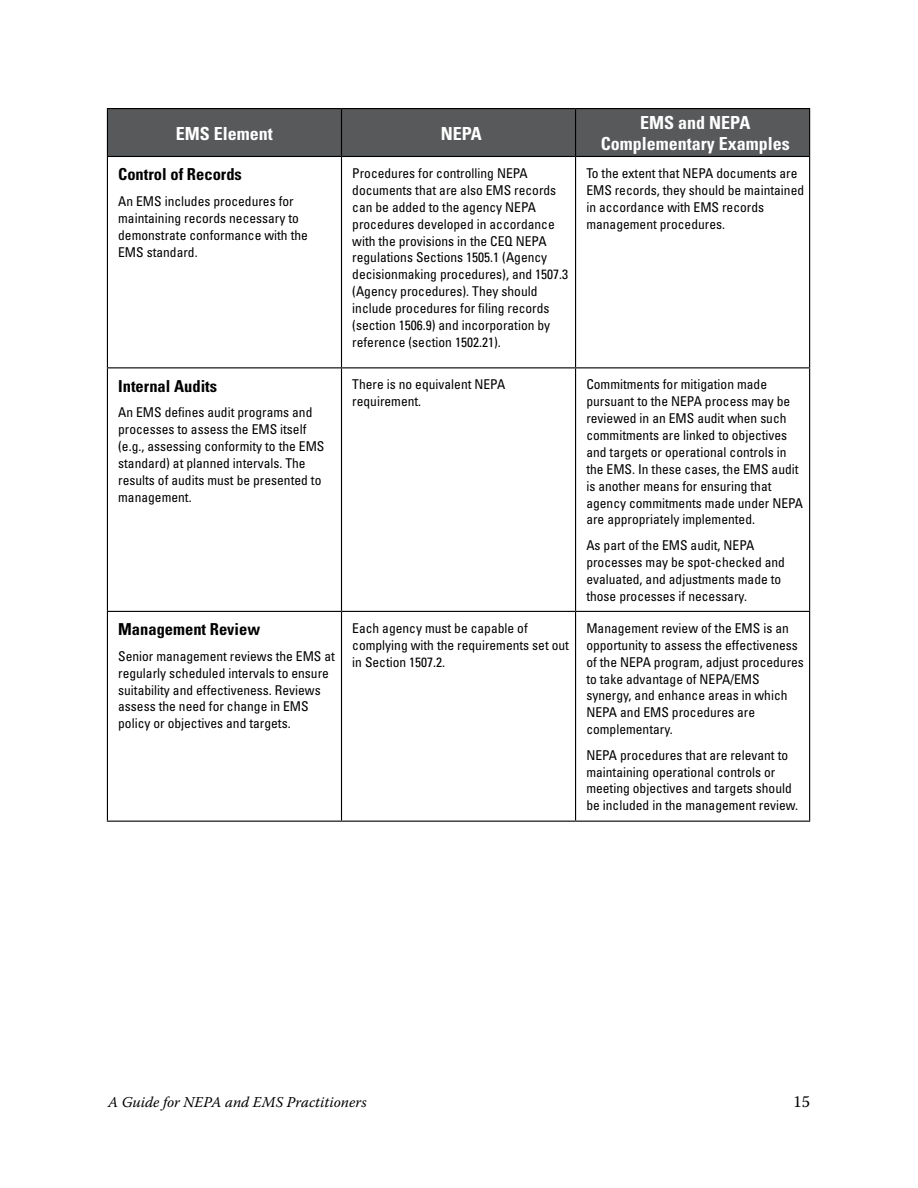
<style>
.page{position:relative;width:918px;height:1188px;background:#fff}
.page>*{position:absolute;margin:0;border:0;box-sizing:border-box;transform-origin:0 0}
.t1{font:700 condensed 18px/21.6px "Univers";color:#fff;text-align:center}
.t2{font:700 condensed 16.5px "Univers";color:#000}
.t3{font:16.5px "Warnock Pro";color:#000}
.t4{font:italic 15px "Warnock Pro";color:#000}
.t5{font:condensed 13.5px/16.8px "Univers";color:#000}
</style>
<div class="page">
<div style="left:108px;top:109px;width:701px;height:47px;background:#58595b"></div>
<hr style="left:107px;top:108px;width:235px;height:1px;background:#000">
<hr style="left:107px;top:109px;width:1px;height:47px;background:#000">
<hr style="left:342px;top:108px;width:234px;height:1px;background:#000">
<hr style="left:341px;top:109px;width:1px;height:47px;background:#000">
<hr style="left:576px;top:108px;width:234px;height:1px;background:#000">
<hr style="left:575px;top:109px;width:1px;height:47px;background:#000">
<hr style="left:809px;top:109px;width:1px;height:47px;background:#000">
<hr style="left:107px;top:156px;width:235px;height:1px;background:#000">
<hr style="left:107px;top:157px;width:1px;height:210px;background:#000">
<hr style="left:342px;top:156px;width:234px;height:1px;background:#000">
<hr style="left:341px;top:157px;width:1px;height:210px;background:#000">
<hr style="left:576px;top:156px;width:234px;height:1px;background:#000">
<hr style="left:575px;top:157px;width:1px;height:210px;background:#000">
<hr style="left:809px;top:157px;width:1px;height:210px;background:#000">
<hr style="left:107px;top:367px;width:235px;height:1px;background:#000">
<hr style="left:107px;top:368px;width:1px;height:243px;background:#000">
<hr style="left:342px;top:367px;width:234px;height:1px;background:#000">
<hr style="left:341px;top:368px;width:1px;height:243px;background:#000">
<hr style="left:576px;top:367px;width:234px;height:1px;background:#000">
<hr style="left:575px;top:368px;width:1px;height:243px;background:#000">
<hr style="left:809px;top:368px;width:1px;height:243px;background:#000">
<hr style="left:107px;top:611px;width:235px;height:1px;background:#000">
<hr style="left:107px;top:612px;width:1px;height:209px;background:#000">
<hr style="left:342px;top:611px;width:234px;height:1px;background:#000">
<hr style="left:341px;top:612px;width:1px;height:209px;background:#000">
<hr style="left:576px;top:611px;width:234px;height:1px;background:#000">
<hr style="left:575px;top:612px;width:1px;height:209px;background:#000">
<hr style="left:809px;top:612px;width:1px;height:209px;background:#000">
<hr style="left:107px;top:821px;width:235px;height:1px;background:#000">
<hr style="left:342px;top:821px;width:234px;height:1px;background:#000">
<hr style="left:576px;top:821px;width:234px;height:1px;background:#000">
<h1 class="t1" style="left:176px;top:122px;width:99px">EMS Element</h1>
<h1 class="t1" style="left:441px;top:122px;width:43px">NEPA</h1>
<h1 class="t1" style="left:601px;top:112px;width:190px">EMS and NEPA<br>Complementary Examples</h1>
<p class="t2" style="left:118px;top:164px;width:125px">Control of Records</p>
<p class="t5" style="left:118px;top:193px;width:191px">An EMS includes procedures for maintaining records necessary to demonstrate conformance with the<br>EMS standard.</p>
<p class="t5" style="left:352px;top:165px;width:217px">Procedures for controlling NEPA documents that are also EMS records can be added to the agency NEPA procedures developed in accordance with the provisions in the CEQ NEPA regulations Sections 1505.1 (Agency decisionmaking procedures), and 1507.3 (Agency procedures). They should include procedures for filing records (section 1506.9) and incorporation by reference (section 1502.21).</p>
<p class="t5" style="left:586px;top:165px;width:219px">To the extent that NEPA documents are<br>EMS records, they should be maintained in accordance with EMS records management procedures.</p>
<p class="t2" style="left:118px;top:376px;width:100px">Internal Audits</p>
<p class="t5" style="left:118px;top:404px;width:208px">An EMS defines audit programs and processes to assess the EMS itself (e.g., assessing conformity to the EMS standard) at planned intervals. The results of audits must be presented to management.</p>
<p class="t2" style="left:118px;top:619px;width:144px">Management Review</p>
<p class="t5" style="left:118px;top:647px;width:218px">Senior management reviews the EMS at regularly scheduled intervals to ensure suitability and effectiveness. Reviews assess the need for change in EMS policy or objectives and targets.</p>
<p class="t5" style="left:352px;top:376px;width:155px">There is no equivalent NEPA requirement.</p>
<p class="t5" style="left:586px;top:376px;width:218px">Commitments for mitigation made pursuant to the NEPA process may be reviewed in an EMS audit when such commitments are linked to objectives and targets or operational controls in the EMS. In these cases, the EMS audit is another means for ensuring that agency commitments made under NEPA are appropriately implemented.</p>
<p class="t5" style="left:586px;top:537px;width:200px">As part of the EMS audit, NEPA processes may be spot-checked and evaluated, and adjustments made to those processes if necessary.</p>
<p class="t5" style="left:352px;top:620px;width:218px">Each agency must be capable of complying with the requirements set out in Section 1507.2.</p>
<p class="t5" style="left:586px;top:620px;width:219px">Management review of the EMS is an opportunity to assess the effectiveness of the NEPA program, adjust procedures to take advantage of NEPA/EMS synergy, and enhance areas in which<br>NEPA and EMS procedures are complementary.</p>
<p class="t5" style="left:586px;top:746px;width:213px">NEPA procedures that are relevant to maintaining operational controls or meeting objectives and targets should be included in the management review.</p>
<p class="t4" style="left:108px;top:1093px;width:260px">A Guide for NEPA and EMS Practitioners</p>
<p class="t3" style="left:793px;top:1092px;width:18px">15</p>
</div>
